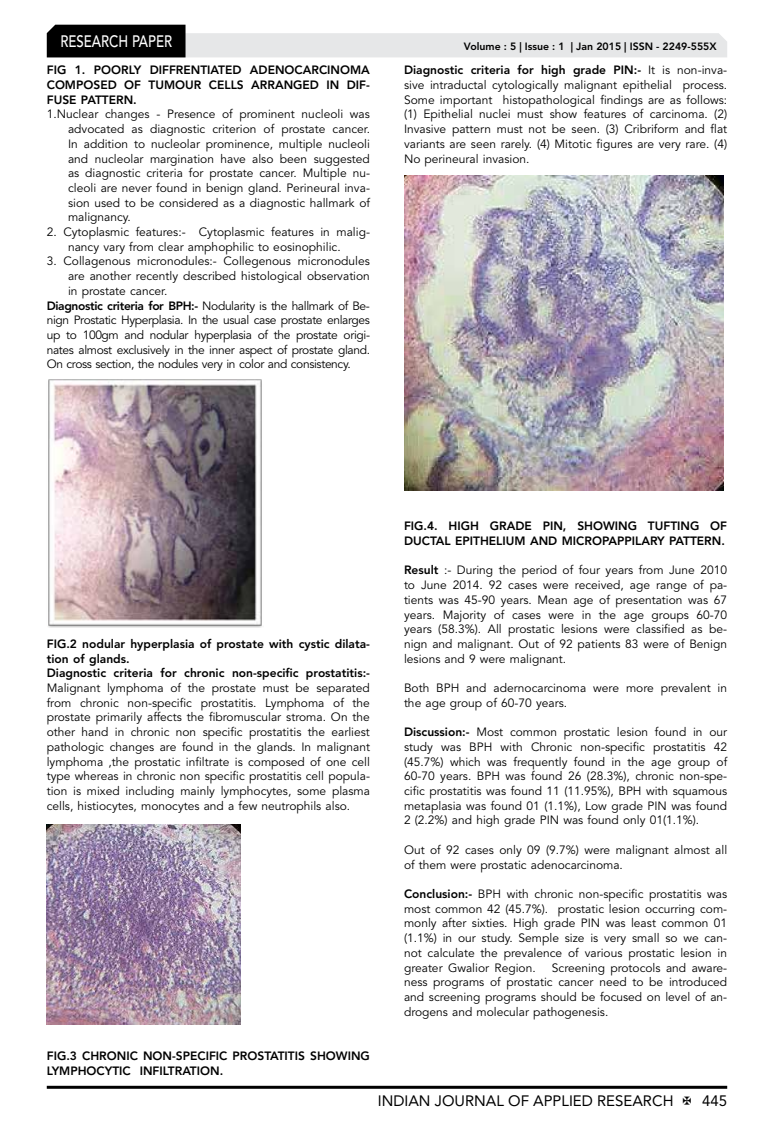
<style>
.page{position:relative;width:774px;height:1136px;background:#fff}
.page>*{position:absolute;margin:0;border:0;box-sizing:border-box;transform-origin:0 0}
.t1{font:500 16.5px "Avenir LT Std";color:#fff;scale:.8 1}
.t2{font:15px "Avenir LT Std";color:#000}
.t3{font:12px/14.7px "Avenir LT Std";color:#000;text-align:justify}
.t4{font:800 12px/14.7px "Avenir LT Std";color:#000}
.t5{font:12px "Avenir LT Std";letter-spacing:-.03em;color:#000}
.t6{font:800 10.5px "Avenir LT Std";color:#000}
.s1{font-weight:800}
</style>
<div class="page">
<hr style="left:47px;top:1085px;width:680px;height:3px;background:#000">
<svg style="left:47px;top:25px;width:680px;height:32px"></svg>
<img style="left:48px;top:379px;width:214px;height:248px">
<img style="left:47px;top:824px;width:193px;height:200px">
<img style="left:404px;top:175px;width:319px;height:316px">
<h1 class="t1" style="left:60px;top:32px;width:139px">RESEARCH PAPER</h1>
<p class="t4" style="left:47px;top:63px;width:325px;text-align:justify">FIG 1. POORLY DIFFRENTIATED ADENOCARCINOMA COMPOSED OF TUMOUR CELLS ARRANGED IN DIF-FUSE PATTERN.</p>
<p class="t3" style="left:68px;top:107px;width:303px;text-indent:-21px">1.Nuclear changes - Presence of prominent nucleoli was advocated as diagnostic criterion of prostate cancer.<br>In addition to nucleolar prominence, multiple nucleoli and nucleolar margination have also been suggested as diagnostic criteria for prostate cancer. Multiple nu&shy;cleoli are never found in benign gland. Perineural inva&shy;sion used to be considered as a diagnostic hallmark of malignancy.</p>
<p class="t3" style="left:68px;top:225px;width:303px;text-indent:-21px">2. Cytoplasmic features:- Cytoplasmic features in malig&shy;nancy vary from clear amphophilic to eosinophilic.</p>
<p class="t3" style="left:47px;top:254px;width:325px">3. Collagenous micronodules:- Collegenous micronodules</p>
<p class="t3" style="left:68px;top:269px;width:303px">are another recently described histological observation</p>
<p class="t3" style="left:68px;top:284px;width:101px">in prostate cancer.</p>
<p class="t5" style="left:47px;top:298px;width:325px"><span class="s1">Diagnostic criteria for BPH:-</span> Nodularity is the hallmark of Be-</p>
<p class="t5" style="left:47px;top:313px;width:325px">nign Prostatic Hyperplasia. In the usual case prostate enlarges</p>
<p class="t5" style="left:47px;top:328px;width:325px">up to 100gm and nodular hyperplasia of the prostate origi-</p>
<p class="t5" style="left:47px;top:342px;width:325px">nates almost exclusively in the inner aspect of prostate gland.</p>
<p class="t5" style="left:47px;top:357px;width:305px">On cross section, the nodules very in color and consistency.</p>
<p class="t6" style="left:464px;top:41px;width:254px">Volume : 5 | Issue : 1 | Jan 2015 | ISSN - 2249-555X</p>
<p class="t3" style="left:404px;top:63px;width:325px"><span class="s1">Diagnostic criteria for high grade PIN:-</span> It is non-inva&shy;sive intraductal cytologically malignant epithelial process.<br>Some important histopathological findings are as follows: (1) Epithelial nuclei must show features of carcinoma. (2)<br>Invasive pattern must not be seen. (3) Cribriform and flat variants are seen rarely. (4) Mitotic figures are very rare. (4)<br>No perineural invasion.</p>
<p class="t4" style="left:47px;top:636px;width:325px">FIG.2 nodular hyperplasia of prostate with cystic dilata&shy;tion of glands.<br>Diagnostic criteria for chronic non-specific prostatitis:-</p>
<p class="t3" style="left:47px;top:680px;width:325px">Malignant lymphoma of the prostate must be separated from chronic non-specific prostatitis. Lymphoma of the prostate primarily affects the fibromuscular stroma. On the other hand in chronic non specific prostatitis the earliest pathologic changes are found in the glands. In malignant lymphoma ,the prostatic infiltrate is composed of one cell type whereas in chronic non specific prostatitis cell popula&shy;tion is mixed including mainly lymphocytes, some plasma cells, histiocytes, monocytes and a few neutrophils also.</p>
<p class="t4" style="left:404px;top:518px;width:325px">FIG.4. HIGH GRADE PIN, SHOWING TUFTING OF<br>DUCTAL EPITHELIUM AND MICROPAPPILARY PATTERN.</p>
<p class="t3" style="left:404px;top:563px;width:325px"><span class="s1">Result</span> :- During the period of four years from June 2010 to June 2014. 92 cases were received, age range of pa&shy;tients was 45-90 years. Mean age of presentation was 67 years. Majority of cases were in the age groups 60-70 years (58.3%). All prostatic lesions were classified as be&shy;nign and malignant. Out of 92 patients 83 were of Benign lesions and 9 were malignant.</p>
<p class="t3" style="left:404px;top:680px;width:325px">Both BPH and adernocarcinoma were more prevalent in the age group of 60-70 years.</p>
<p class="t3" style="left:404px;top:725px;width:325px"><span class="s1">Discussion:-</span> Most common prostatic lesion found in our study was BPH with Chronic non-specific prostatitis 42 (45.7%) which was frequently found in the age group of 60-70 years. BPH was found 26 (28.3%), chronic non-spe&shy;cific prostatitis was found 11 (11.95%), BPH with squamous metaplasia was found 01 (1.1%), Low grade PIN was found 2 (2.2%) and high grade PIN was found only 01(1.1%).</p>
<p class="t3" style="left:404px;top:842px;width:325px">Out of 92 cases only 09 (9.7%) were malignant almost all of them were prostatic adenocarcinoma.</p>
<p class="t3" style="left:404px;top:886px;width:325px"><span class="s1">Conclusion:-</span> BPH with chronic non-specific prostatitis was most common 42 (45.7%). prostatic lesion occurring com&shy;monly after sixties. High grade PIN was least common 01 (1.1%) in our study. Semple size is very small so we can&shy;not calculate the prevalence of various prostatic lesion in greater Gwalior Region.</p>
<p class="t3" style="left:404px;top:960px;width:325px;text-indent:148px">Screening protocols and aware&shy;ness programs of prostatic cancer need to be introduced and screening programs should be focused on level of an&shy;drogens and molecular pathogenesis.</p>
<p class="t4" style="left:47px;top:1048px;width:325px">FIG.3 CHRONIC NON-SPECIFIC PROSTATITIS SHOWING<br>LYMPHOCYTIC INFILTRATION.</p>
<p class="t2" style="left:378px;top:1091px;width:297px">INDIAN JOURNAL OF APPLIED RESEARCH</p>
<p class="t2" style="left:702px;top:1091px;width:27px">445</p>
</div>
